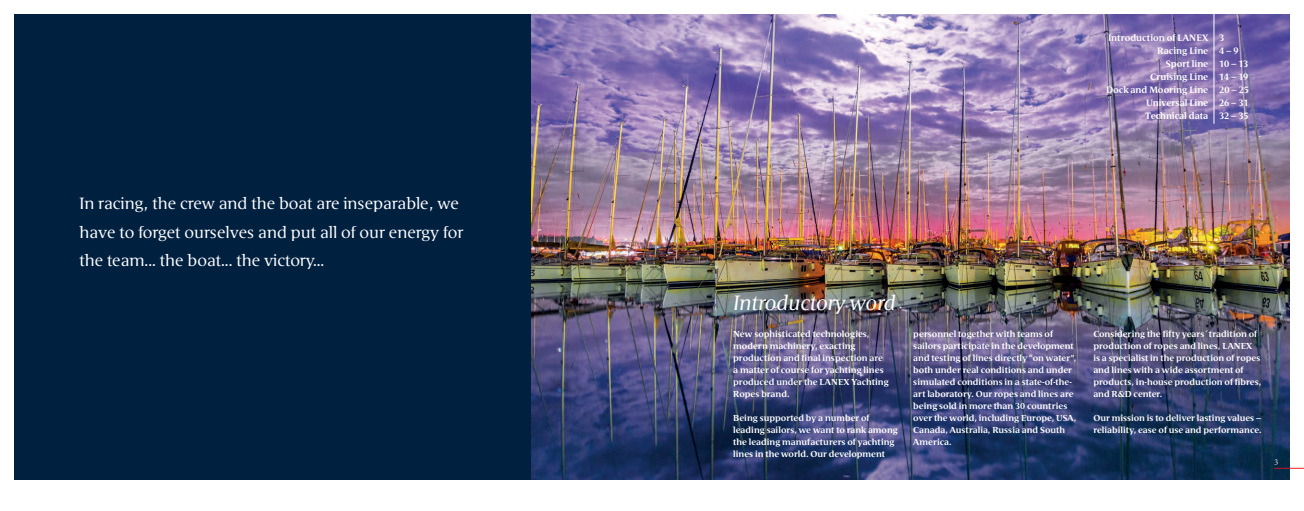
<style>
.page{position:relative;width:1304px;height:511px;background:#fff}
.page>*{position:absolute;margin:0;border:0;box-sizing:border-box;transform-origin:0 0}
.t1{font:italic 20.4px "Areplos Book Pro";letter-spacing:-.01em;color:#fff}
.t2{font:16px/28.8px "Areplos Book Pro";color:#fff}
.t3{font:700 9px "Areplos Book Pro";color:#fff;scale:.95 1}
.t4{font:9px "Minion Pro";color:#fff}
.t5{font:700 8.5px/12px "Areplos Book Pro";color:#fff}
</style>
<div class="page">
<div style="left:14px;top:14px;width:638px;height:465px;background:#002040"></div>
<img style="left:531px;top:14px;width:759px;height:139px">
<hr style="left:1274px;top:467px;width:30px;height:1px;background:#ee1d23">
<hr style="left:1214px;top:0;width:1px;height:124px;background:#fff">
<img style="left:531px;top:153px;width:759px;height:326px">
<h2 class="t2" style="left:79px;top:188px;width:385px">In racing, the crew and the boat are inseparable, we have to forget ourselves and put all of our energy for the team... the boat... the victory...</h2>
<p class="t3" style="left:1108px;top:32px;width:124px">Introduction of LANEX 3</p>
<p class="t3" style="left:1157px;top:45px;width:87px">Racing Line 4 – 9</p>
<p class="t3" style="left:1166px;top:58px;width:88px">Sport line 10 – 13</p>
<p class="t3" style="left:1150px;top:71px;width:105px">Cruising Line 14 – 19</p>
<p class="t3" style="left:1106px;top:84px;width:152px">Dock and Mooring Line 20 – 25</p>
<p class="t3" style="left:1146px;top:97px;width:110px">Universal Line 26 – 31</p>
<p class="t3" style="left:1145px;top:110px;width:110px">Technical data 32 – 35</p>
<h1 class="t1" style="left:733px;top:290px;width:164px">Introductory word</h1>
<p class="t5" style="left:733px;top:327px;width:157px">New sophisticated technologies, modern machinery, exacting production and final inspection are a matter of course for yachting lines produced under the LANEX Yachting<br>Ropes brand.</p>
<p class="t5" style="left:733px;top:411px;width:166px">Being supported by a number of leading sailors, we want to rank among the leading manufacturers of yachting lines in the world. Our development</p>
<p class="t5" style="left:913px;top:327px;width:165px">personnel together with teams of sailors participate in the development and testing of lines directly “on water”, both under real conditions and under simulated conditions in a state-of-the&shy;art laboratory. Our ropes and lines are being sold in more than 30 countries over the world, including Europe, USA, Canada, Australia, Russia and South America.</p>
<p class="t5" style="left:1093px;top:327px;width:170px">Considering the fifty years´ tradition of production of ropes and lines, LANEX<br>is a specialist in the production of ropes and lines with a wide assortment of products, in-house production of fibres, and R&amp;D center.</p>
<p class="t5" style="left:1093px;top:411px;width:170px">Our mission is to deliver lasting values – reliability, ease of use and performance.</p>
<p class="t4" style="left:1274px;top:455px;width:6px">3</p>
</div>
